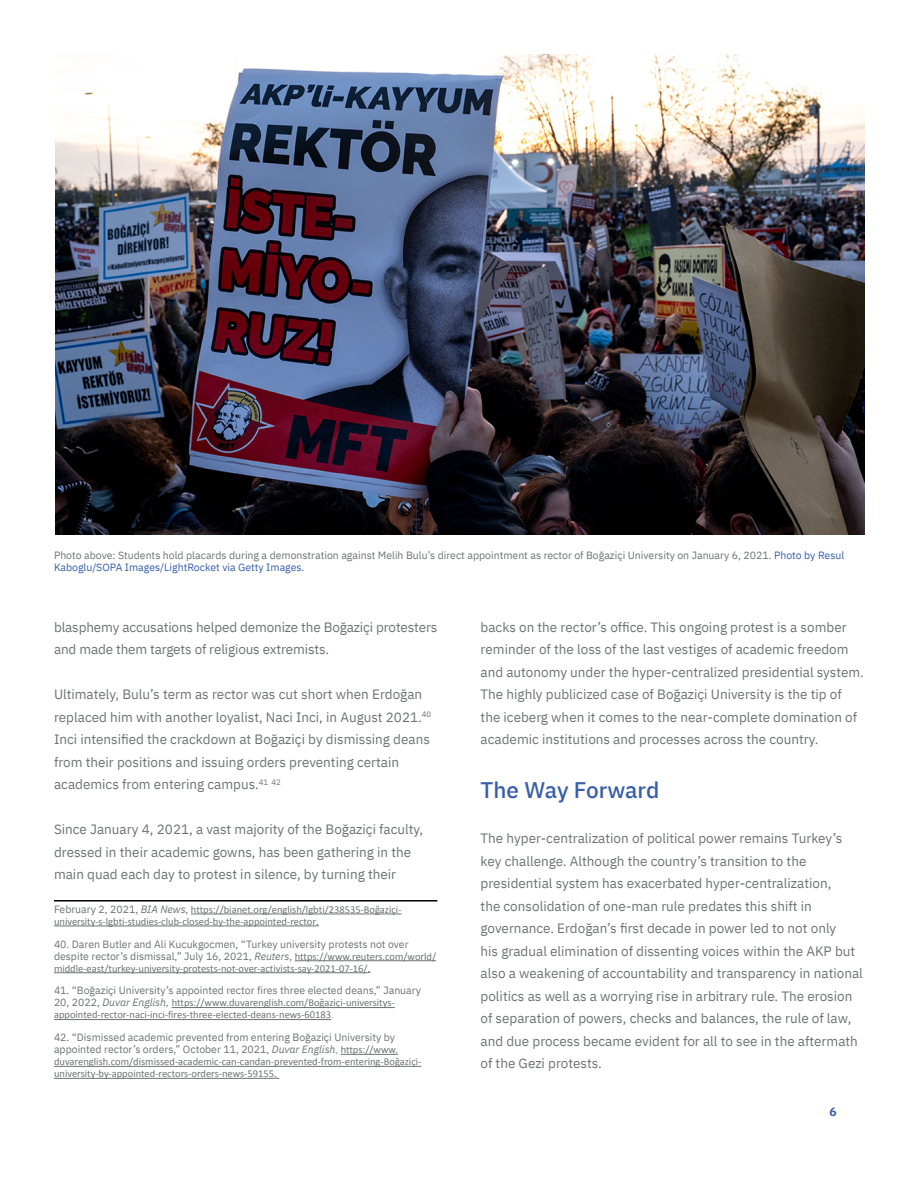
<style>
.page{position:relative;width:918px;height:1188px;background:#fff}
.page>*{position:absolute;margin:0;border:0;box-sizing:border-box;transform-origin:0 0}
.t1{font:500 22.5px "IBM Plex Sans";letter-spacing:-.005em;color:#385eab}
.t2{font:13.5px/22.5px "IBM Plex Sans";color:#707272}
.t3{font:700 12px "IBM Plex Mono";color:#385eab}
.t4{font:10.5px/12px "IBM Plex Sans";color:#707272}
.t5{font:10.5px/12px "Calibri";color:#707272}
.s1{color:#385eab}
.s2{font-family:"IBM Plex Sans"}
.s3{font-family:"IBM Plex Sans";font-style:italic}
.s4{font-style:italic}
.s5{font-family:"Calibri"}
.s6{font-family:"Times New Roman"}
</style>
<div class="page">
<hr style="left:54px;top:900px;width:383px;height:2px;background:#000">
<hr style="left:191px;top:914px;width:211px;height:1px;background:#707272">
<hr style="left:54px;top:926px;width:262px;height:1px;background:#707272">
<hr style="left:295px;top:960px;width:141px;height:1px;background:#707272">
<hr style="left:54px;top:972px;width:314px;height:1px;background:#707272">
<hr style="left:172px;top:1007px;width:223px;height:1px;background:#707272">
<hr style="left:54px;top:1019px;width:277px;height:1px;background:#707272">
<hr style="left:341px;top:1054px;width:57px;height:1px;background:#707272">
<hr style="left:54px;top:1066px;width:367px;height:1px;background:#707272">
<hr style="left:54px;top:1078px;width:220px;height:1px;background:#707272">
<img style="left:56px;top:54px;width:808px;height:481px">
<p class="t4" style="left:54px;top:548px;width:792px">Photo above: Students hold placards during a demonstration against Melih Bulu’s direct appointment as rector of Boğaziçi University on January 6, 2021. <span class="s1">Photo by Resul<br>Kaboglu/SOPA Images/LightRocket via Getty Images.</span></p>
<p class="t2" style="left:54px;top:614px;width:385px">blasphemy accusations helped demonize the Boğaziçi protesters and made them targets of religious extremists.</p>
<p class="t2" style="left:54px;top:682px;width:379px">Ultimately, Bulu’s term as rector was cut short when Erdoğan replaced him with another loyalist, Naci Inci, in August 2021.<sup>40<br></sup>Inci intensified the crackdown at Boğaziçi by dismissing deans from their positions and issuing orders preventing certain academics from entering campus.<sup>41</sup> <sup>42</sup></p>
<p class="t2" style="left:54px;top:817px;width:371px">Since January 4, 2021, a vast majority of the Boğaziçi faculty, dressed in their academic gowns, has been gathering in the main quad each day to protest in silence, by turning their</p>
<p class="t5" style="left:54px;top:903px;width:349px"><span class="s2">February 2, 2021,</span> <span class="s3">BIA News</span><span class="s2">,</span> https://bianet.org/english/lgbti/238535-Boğaziçi&shy;university-s-lgbti-studies-club-closed-by-the-appointed-rector<span class="s2">.</span></p>
<p class="t4" style="left:54px;top:937px;width:384px">40. Daren Butler and Ali Kucukgocmen, “Turkey university protests not over despite rector’s dismissal,” July 16, 2021, <span class="s4">Reuters</span>, <span class="s5">https://www.reuters.com/world/</span></p>
<p class="t5" style="left:54px;top:962px;width:318px">middle-east/turkey-university-protests-not-over-activists-say-2021-07-16/<span class="s2">.</span></p>
<p class="t4" style="left:54px;top:984px;width:369px">41. “Boğaziçi University’s appointed rector fires three elected deans,” January</p>
<p class="t5" style="left:54px;top:997px;width:342px"><span class="s2">20, 2022,</span> <span class="s3">Duvar English,</span> https://www.duvarenglish.com/Boğaziçi-universitys&shy;appointed-rector-naci-inci-fires-three-elected-deans-news-60183<span class="s6">.</span></p>
<p class="t4" style="left:54px;top:1031px;width:346px">42. “Dismissed academic prevented from entering Boğaziçi University by appointed rector’s orders,” October 11, 2021, <span class="s4">Duvar English</span><span class="s6">,</span> <span class="s5">https://www.</span></p>
<p class="t5" style="left:54px;top:1055px;width:369px">duvarenglish.com/dismissed-academic-can-candan-prevented-from-entering-Boğaziçi&shy;university-by-appointed-rectors-orders-news-59155<span class="s2">.</span></p>
<p class="t2" style="left:481px;top:614px;width:385px">backs on the rector’s office. This ongoing protest is a somber reminder of the loss of the last vestiges of academic freedom and autonomy under the hyper-centralized presidential system.<br>The highly publicized case of Boğaziçi University is the tip of the iceberg when it comes to the near-complete domination of academic institutions and processes across the country.</p>
<h1 class="t1" style="left:481px;top:773px;width:180px">The Way Forward</h1>
<p class="t2" style="left:481px;top:826px;width:384px">The hyper-centralization of political power remains Turkey’s key challenge. Although the country’s transition to the presidential system has exacerbated hyper-centralization,<br>the consolidation of one-man rule predates this shift in governance. Erdoğan’s first decade in power led to not only<br>his gradual elimination of dissenting voices within the AKP but also a weakening of accountability and transparency in national politics as well as a worrying rise in arbitrary rule. The erosion of separation of powers, checks and balances, the rule of law, and due process became evident for all to see in the aftermath of the Gezi protests.</p>
<p class="t3" style="left:829px;top:1103px;width:9px">6</p>
</div>
